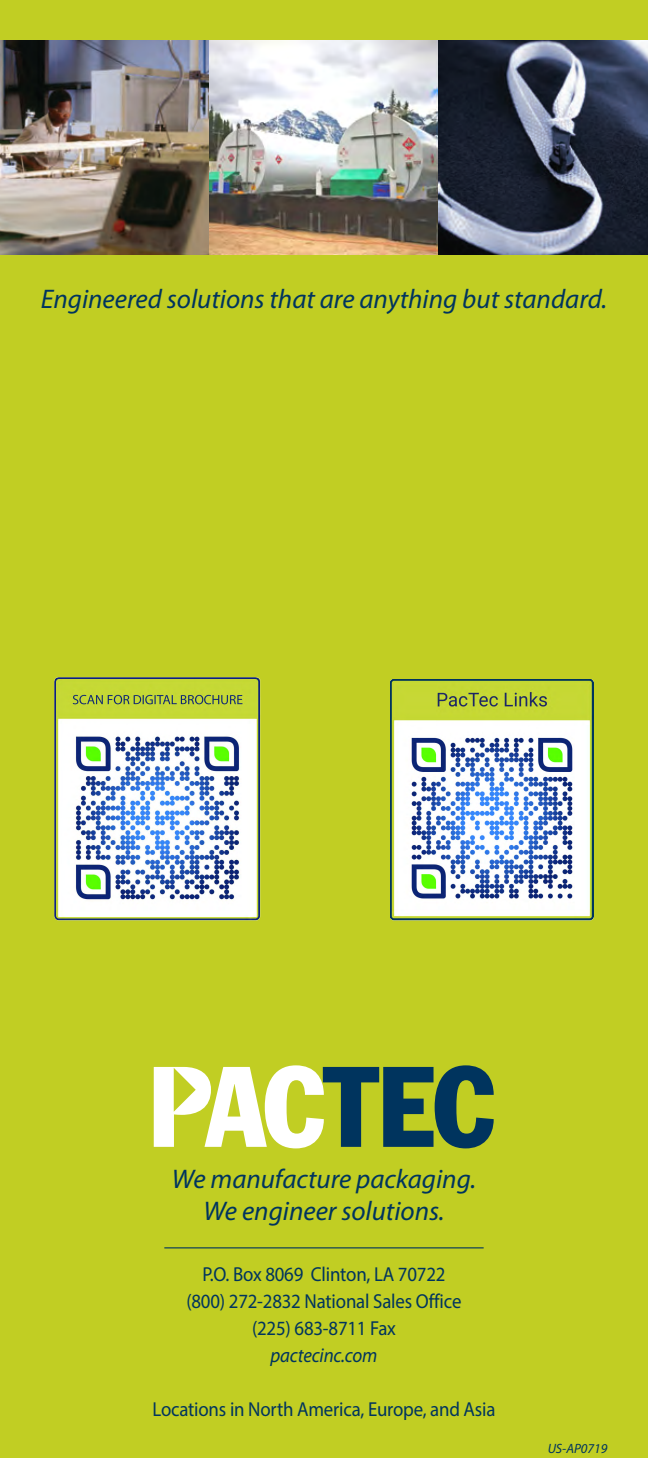
<style>
.page{position:relative;width:648px;height:1458px;background:#c1ce23}
.page>*{position:absolute;margin:0;border:0;box-sizing:border-box;transform-origin:0 0}
.t1{font:italic 27px/32.4px "Myriad Pro";color:#00345e;text-align:center}
.t2{font:20.25px/27px "Myriad Pro";letter-spacing:-.01em;color:#00345e;text-align:center;scale:.93 1}
.t3{font:italic 20.25px "Myriad Pro";letter-spacing:-.01em;color:#00345e;scale:.93 1}
.t4{font:italic 13.5px "Myriad Pro";color:#00345e}
</style>
<div class="page">
<hr style="left:164px;top:1247px;width:320px;height:1px;background:#00345e">
<svg style="left:154px;top:1065px;width:340px;height:83px"></svg>
<img style="left:208px;top:40px;width:230px;height:214px">
<img style="left:438px;top:40px;width:210px;height:214px">
<img style="left:0;top:40px;width:208px;height:214px">
<img style="left:55px;top:677px;width:205px;height:244px">
<img style="left:391px;top:680px;width:203px;height:241px">
<h1 class="t1" style="left:41px;top:283px;width:568px">Engineered solutions that are anything but standard.</h1>
<h1 class="t1" style="left:172px;top:1162px;width:306px">We manufacture packaging.<br>We engineer solutions.</h1>
<p class="t2" style="left:186px;top:1260px;width:298px">P.O. Box 8069 Clinton, LA 70722 (800) 272-2832 National Sales Office (225) 683-8711 Fax</p>
<p class="t3" style="left:271px;top:1342px;width:116px">pactecinc.com</p>
<p class="t2" style="left:153px;top:1395px;width:370px">Locations in North America, Europe, and Asia</p>
<p class="t4" style="left:548px;top:1440px;width:61px">US-AP0719</p>
</div>
